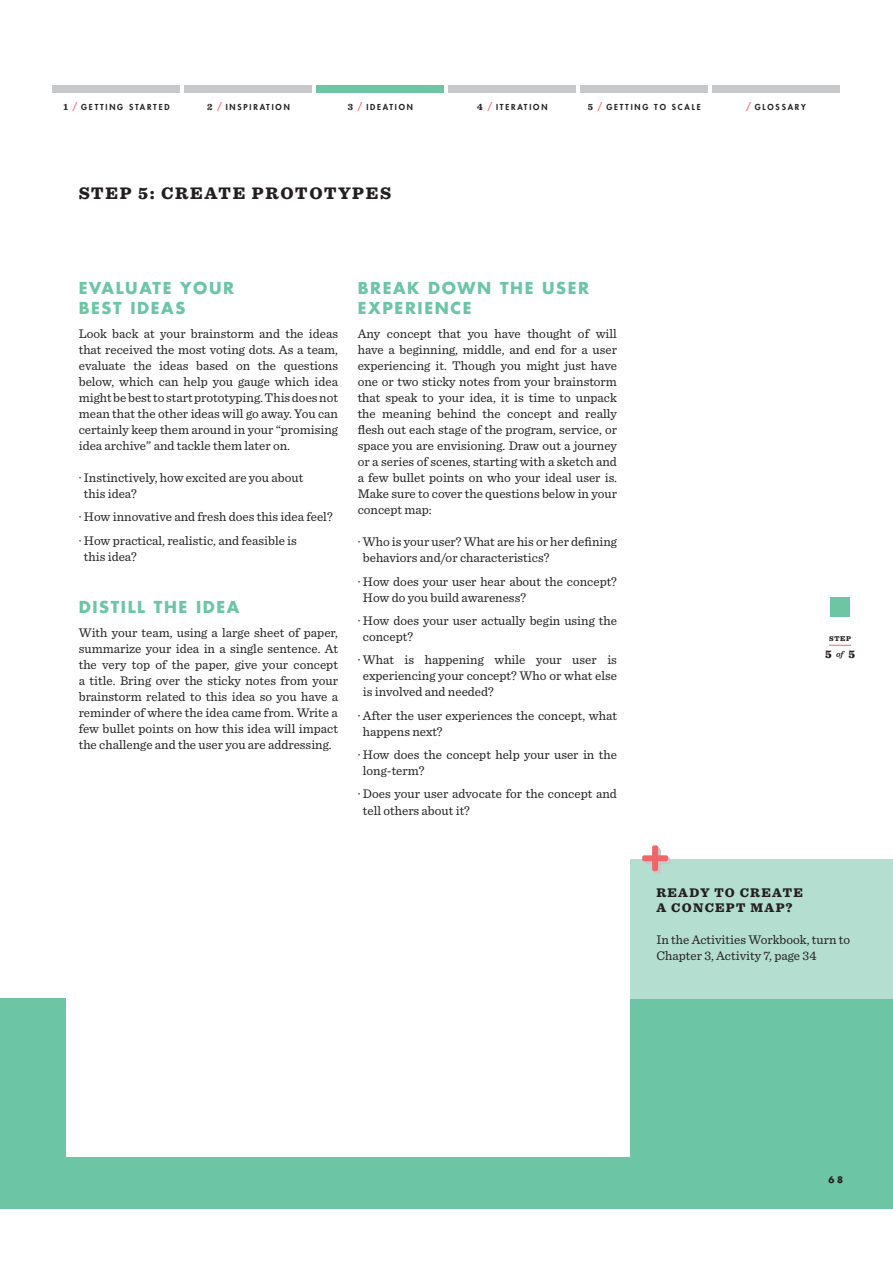
<style>
.page{position:relative;width:893px;height:1263px;background:#fff}
.page>*{position:absolute;margin:0;border:0;box-sizing:border-box;transform-origin:0 0}
.t1{font:900 17.55px "Sentinel";letter-spacing:.1em;color:#231f20}
.t2{font:700 16.05px/20.4px "Futura Std";letter-spacing:.1em;color:#6cc5a5}
.t3{font:13.2px/16px "Sentinel";color:#231f20}
.t4{font:900 13.2px/15.8px "Sentinel";letter-spacing:.1em;color:#231f20}
.t5{font:900 11.7px "Sentinel";color:#231f20}
.t6{font:700 8.7px "Futura Std";color:#231f20}
.t7{font:800 7.95px "Futura Std";letter-spacing:.225em;color:#231f20}
.t8{font:900 7.35px "Sentinel";color:#231f20}
.s1{font-family:"Sentinel";font-weight:700;font-size:9.45px}
.s2{font-family:"Sentinel";font-weight:700;font-size:9.75px;color:#f16468}
.s3{font-weight:600;font-style:italic;font-size:8.7px}
.s4{font-weight:600;font-style:italic;font-size:7.35px}
</style>
<div class="page">
<div style="left:0;top:999px;width:893px;height:210px;background:#6cc5a5"></div>
<div style="left:66px;top:159px;width:564px;height:997px;background:#fff"></div>
<div style="left:712px;top:85px;width:128px;height:8px;background:#c6c8ca"></div>
<div style="left:448px;top:85px;width:128px;height:8px;background:#c6c8ca"></div>
<div style="left:184px;top:85px;width:128px;height:8px;background:#c6c8ca"></div>
<div style="left:580px;top:85px;width:128px;height:8px;background:#c6c8ca"></div>
<div style="left:316px;top:85px;width:128px;height:8px;background:#6cc5a5"></div>
<div style="left:53px;top:85px;width:127px;height:8px;background:#c6c8ca"></div>
<div style="left:830px;top:597px;width:20px;height:20px;background:#6cc5a5"></div>
<svg style="left:829px;top:645px;width:22px;height:1px"></svg>
<div style="left:630px;top:860px;width:263px;height:139px;background:#b4dfd0"></div>
<svg style="left:642px;top:845px;width:29px;height:29px"></svg>
<p class="t7" style="left:63px;top:103px;width:108px"><span class="s1">1</span> <span class="s2">/</span> GETTING STARTED</p>
<p class="t7" style="left:207px;top:103px;width:84px"><span class="s1">2</span> <span class="s2">/</span> INSPIRATION</p>
<p class="t7" style="left:348px;top:103px;width:67px"><span class="s1">3</span> <span class="s2">/</span> IDEATION</p>
<p class="t7" style="left:477px;top:103px;width:72px"><span class="s1">4</span> <span class="s2">/</span> ITERATION</p>
<p class="t7" style="left:588px;top:103px;width:114px"><span class="s1">5</span> <span class="s2">/</span> GETTING TO SCALE</p>
<p class="t7" style="left:747px;top:103px;width:61px"><span class="s2">/</span> GLOSSARY</p>
<h1 class="t1" style="left:79px;top:188px;width:314px">STEP 5: CREATE PROTOTYPES</h1>
<p class="t2" style="left:79px;top:278px;width:157px">EVALUATE YOUR<br>BEST IDEAS</p>
<p class="t3" style="left:79px;top:326px;width:261px;text-align:justify">Look back at your brainstorm and the ideas that received the most voting dots. As a team, evaluate the ideas based on the questions below, which can help you gauge which idea might be best to start prototyping. This does not mean that the other ideas will go away. You can certainly keep them around in your “promising idea archive” and tackle them later on.</p>
<p class="t3" style="left:84px;top:470px;width:221px;text-indent:-5px">· Instinctively, how excited are you about this idea?</p>
<p class="t3" style="left:79px;top:506px;width:255px;line-height:23.4px">· How innovative and fresh does this idea feel? · How practical, realistic, and feasible is</p>
<p class="t3" style="left:84px;top:549px;width:54px">this idea?</p>
<p class="t2" style="left:79px;top:598px;width:162px">DISTILL THE IDEA</p>
<p class="t3" style="left:79px;top:625px;width:261px;text-align:justify">With your team, using a large sheet of paper, summarize your idea in a single sentence. At the very top of the paper, give your concept a title. Bring over the sticky notes from your brainstorm related to this idea so you have a reminder of where the idea came from. Write a few bullet points on how this idea will impact the challenge and the user you are addressing.</p>
<p class="t2" style="left:358px;top:278px;width:233px">BREAK DOWN THE USER<br>EXPERIENCE</p>
<p class="t3" style="left:358px;top:326px;width:261px;text-align:justify">Any concept that you have thought of will have a beginning, middle, and end for a user experiencing it. Though you might just have one or two sticky notes from your brainstorm that speak to your idea, it is time to unpack the meaning behind the concept and really flesh out each stage of the program, service, or space you are envisioning. Draw out a journey or a series of scenes, starting with a sketch and a few bullet points on who your ideal user is.<br>Make sure to cover the questions below in your concept map:</p>
<p class="t3" style="left:363px;top:534px;width:256px;text-indent:-5px">· Who is your user? What are his or her defining behaviors and/or characteristics?</p>
<p class="t3" style="left:363px;top:574px;width:256px;text-indent:-5px">· How does your user hear about the concept?<br>How do you build awareness?</p>
<p class="t3" style="left:363px;top:613px;width:256px;text-indent:-5px">· How does your user actually begin using the concept?</p>
<p class="t3" style="left:363px;top:652px;width:256px;text-align:justify;text-indent:-5px">· What is happening while your user is experiencing your concept? Who or what else is involved and needed?</p>
<p class="t3" style="left:363px;top:708px;width:256px;text-indent:-5px">· After the user experiences the concept, what happens next?</p>
<p class="t3" style="left:363px;top:747px;width:256px;text-indent:-5px">· How does the concept help your user in the long-term?</p>
<p class="t3" style="left:363px;top:786px;width:256px;text-indent:-5px">· Does your user advocate for the concept and tell others about it?</p>
<p class="t8" style="left:829px;top:636px;width:24px">STEP</p>
<p class="t5" style="left:825px;top:650px;width:31px">5 <span class="s3">of</span> <span class="s4">-</span>5</p>
<p class="t4" style="left:656px;top:886px;width:148px">READY TO CREATE<br>A CONCEPT MAP?</p>
<p class="t3" style="left:656px;top:932px;width:195px">In the Activities Workbook, turn to<br>Chapter 3, Activity 7, page 34</p>
<p class="t6" style="left:828px;top:1175px;width:16px">6 8</p>
</div>
